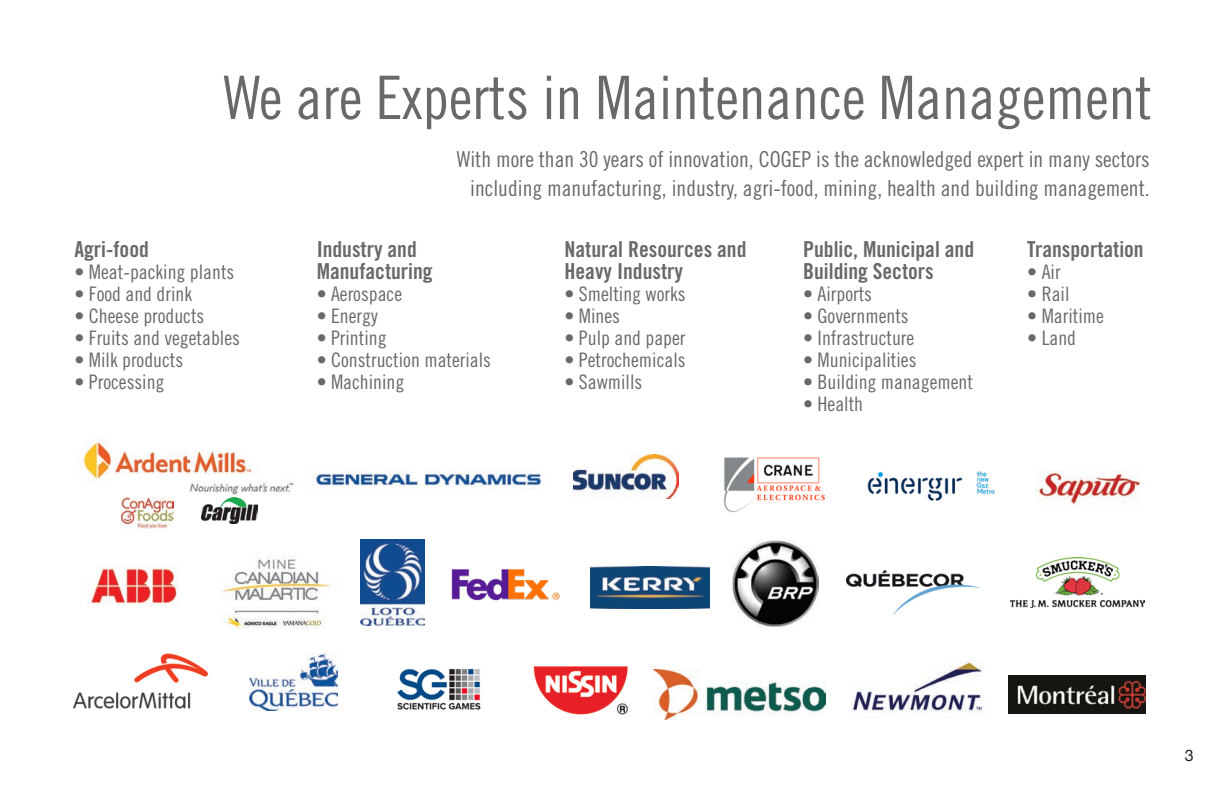
<style>
.page{position:relative;width:1224px;height:792px;background:#fff}
.page>*{position:absolute;margin:0;border:0;box-sizing:border-box;transform-origin:0 0}
.t1{font:60px "Trade Gothic Cond Eighteen";color:#69696c}
.t2{font:22px/28.8px "Trade Gothic Cond Eighteen";color:#69696c;text-align:right}
.t3{font:22px/22px "Trade Gothic Bold Cond Twenty";color:#69696c}
.t4{font:20px "Trade Gothic Cond Eighteen";color:#69696c}
.t5{font:16px "Helvetica Neue";color:#231f20}
</style>
<div class="page">
<img style="left:87px;top:566px;width:92px;height:39px">
<img style="left:733px;top:541px;width:85px;height:85px">
<img style="left:72px;top:653px;width:137px;height:56px">
<img style="left:1009px;top:675px;width:137px;height:39px">
<img style="left:360px;top:540px;width:64px;height:86px">
<img style="left:249px;top:654px;width:89px;height:57px">
<img style="left:654px;top:669px;width:172px;height:50px">
<img style="left:83px;top:439px;width:211px;height:56px">
<img style="left:121px;top:497px;width:52px;height:31px">
<img style="left:201px;top:497px;width:56px;height:27px">
<img style="left:533px;top:666px;width:95px;height:49px">
<img style="left:310px;top:468px;width:232px;height:21px">
<img style="left:573px;top:454px;width:106px;height:44px">
<img style="left:724px;top:457px;width:101px;height:56px">
<img style="left:867px;top:471px;width:128px;height:30px">
<img style="left:851px;top:661px;width:132px;height:53px">
<img style="left:221px;top:556px;width:110px;height:72px">
<img style="left:1035px;top:470px;width:106px;height:35px">
<img style="left:590px;top:567px;width:119px;height:42px">
<img style="left:451px;top:569px;width:109px;height:32px">
<img style="left:397px;top:668px;width:84px;height:42px">
<img style="left:1011px;top:558px;width:134px;height:50px">
<img style="left:847px;top:571px;width:134px;height:43px">
<h1 class="t1" style="left:223px;top:62px;width:930px">We are Experts in Maintenance Management</h1>
<p class="t2" style="left:457px;top:145px;width:694px">With more than 30 years of innovation, COGEP is the acknowledged expert in many sectors including manufacturing, industry, agri-food, mining, health and building management.</p>
<p class="t3" style="left:74px;top:238px;width:76px">Agri-food</p>
<p class="t4" style="left:74px;top:260px;width:161px">• Meat-packing plants</p>
<p class="t4" style="left:74px;top:282px;width:119px">• Food and drink</p>
<p class="t4" style="left:74px;top:304px;width:131px">• Cheese products</p>
<p class="t4" style="left:74px;top:326px;width:167px">• Fruits and vegetables</p>
<p class="t4" style="left:74px;top:348px;width:110px">• Milk products</p>
<p class="t4" style="left:74px;top:370px;width:91px">• Processing</p>
<p class="t3" style="left:317px;top:238px;width:118px">Industry and<br>Manufacturing</p>
<p class="t4" style="left:317px;top:282px;width:87px">• Aerospace</p>
<p class="t4" style="left:317px;top:304px;width:63px">• Energy</p>
<p class="t4" style="left:317px;top:326px;width:71px">• Printing</p>
<p class="t4" style="left:317px;top:348px;width:176px">• Construction materials</p>
<p class="t4" style="left:317px;top:370px;width:89px">• Machining</p>
<p class="t3" style="left:565px;top:238px;width:183px">Natural Resources and<br>Heavy Industry</p>
<p class="t4" style="left:565px;top:282px;width:123px">• Smelting works</p>
<p class="t4" style="left:565px;top:304px;width:57px">• Mines</p>
<p class="t4" style="left:565px;top:326px;width:123px">• Pulp and paper</p>
<p class="t4" style="left:565px;top:348px;width:123px">• Petrochemicals</p>
<p class="t4" style="left:565px;top:370px;width:79px">• Sawmills</p>
<p class="t3" style="left:803px;top:238px;width:172px">Public, Municipal and<br>Building Sectors</p>
<p class="t4" style="left:803px;top:282px;width:70px">• Airports</p>
<p class="t4" style="left:803px;top:304px;width:107px">• Governments</p>
<p class="t4" style="left:803px;top:326px;width:113px">• Infrastructure</p>
<p class="t4" style="left:803px;top:348px;width:115px">• Municipalities</p>
<p class="t4" style="left:803px;top:370px;width:171px">• Building management</p>
<p class="t4" style="left:803px;top:392px;width:61px">• Health</p>
<p class="t3" style="left:1027px;top:238px;width:118px">Transportation</p>
<p class="t4" style="left:1027px;top:260px;width:35px">• Air</p>
<p class="t4" style="left:1027px;top:282px;width:44px">• Rail</p>
<p class="t4" style="left:1027px;top:304px;width:78px">• Maritime</p>
<p class="t4" style="left:1027px;top:326px;width:50px">• Land</p>
<p class="t5" style="left:1185px;top:744px;width:10px">3</p>
</div>
